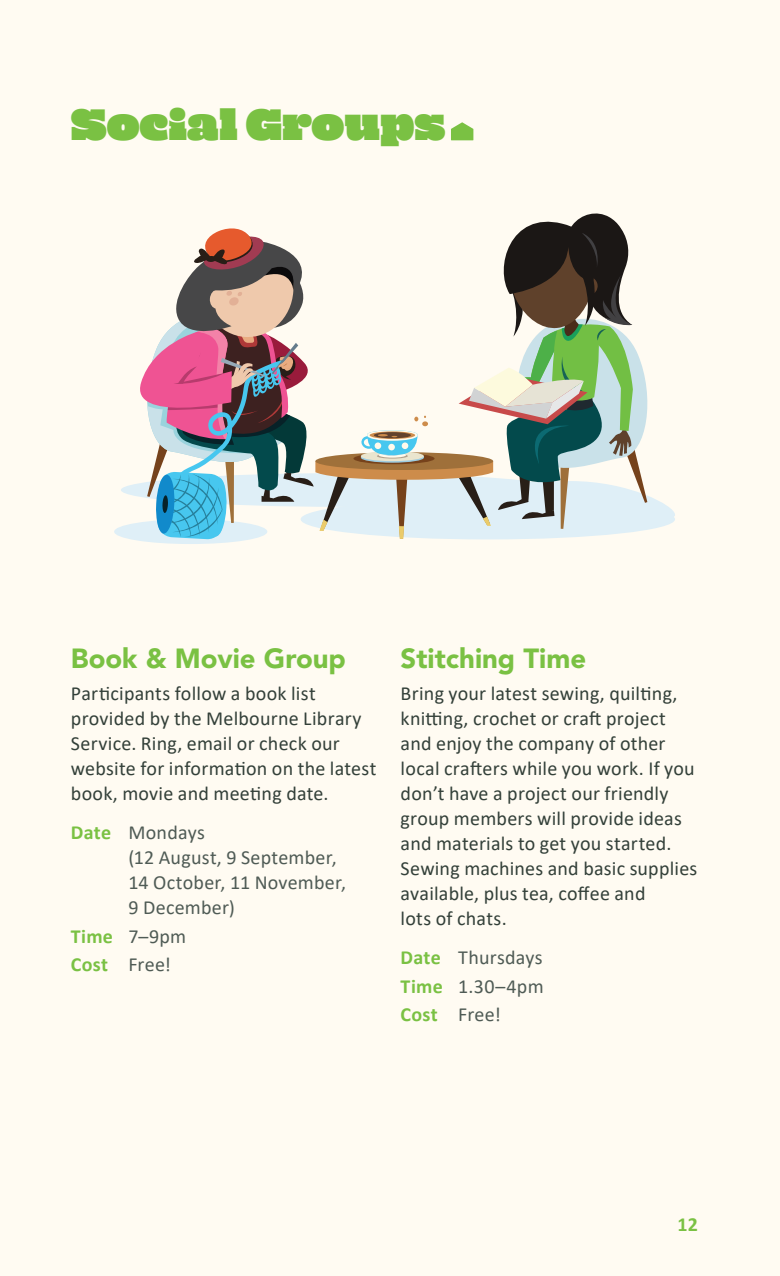
<style>
.page{position:relative;width:780px;height:1276px;background:#fffbf2}
.page>*{position:absolute;margin:0;border:0;box-sizing:border-box;transform-origin:0 0}
.t1{font:45px "Mighty Slab One";color:#7ac143}
.t2{font:900 27.5px "Avenir";color:#7ac143}
.t3{font:20px/25px "Calibri";letter-spacing:.01em;color:#334039}
.t4{font:20px/25px "Calibri";letter-spacing:.01em;color:#4f5b55}
.t5{font:700 20px "Calibri";color:#7ac143}
.s1{font-weight:700;color:#7ac143}
</style>
<div class="page">
<div style="left:114px;top:519px;width:153px;height:25px;background:#dfeff7;border-radius:50%"></div>
<svg style="left:129px;top:213px;width:546px;height:326px"></svg>
<svg style="left:451px;top:122px;width:22px;height:18px"></svg>
<h1 class="t1" style="left:71px;top:92px;width:375px">Social Groups</h1>
<h2 class="t2" style="left:71px;top:638px;width:276px">Book &amp; Movie Group</h2>
<p class="t3" style="left:71px;top:680px;width:307px">Participants follow a book list provided by the Melbourne Library Service. Ring, email or check our website for information on the latest book, movie and meeting date.</p>
<p class="t4" style="left:128px;top:819px;width:219px;text-indent:-58px"><span class="s1">Date</span> Mondays<br>(12 August, 9 September,<br>14 October, 11 November,<br>9 December)</p>
<p class="t4" style="left:71px;top:921px;width:117px;line-height:28.5px"><span class="s1">Time</span> 7–9pm<br><span class="s1">Cost</span> Free!</p>
<h2 class="t2" style="left:400px;top:638px;width:187px">Stitching Time</h2>
<p class="t3" style="left:400px;top:680px;width:298px">Bring your latest sewing, quilting, knitting, crochet or craft project and enjoy the company of other local crafters while you work. If you don’t have a project our friendly group members will provide ideas and materials to get you started.<br>Sewing machines and basic supplies available, plus tea, coffee and<br>lots of chats.</p>
<p class="t4" style="left:400px;top:942px;width:144px;line-height:28.5px;text-align:justify"><span class="s1">Date</span> Thursdays <span class="s1">Time</span> 1.30–4pm <span class="s1">Cost</span> Free!</p>
<p class="t5" style="left:677px;top:1210px;width:22px">12</p>
</div>
